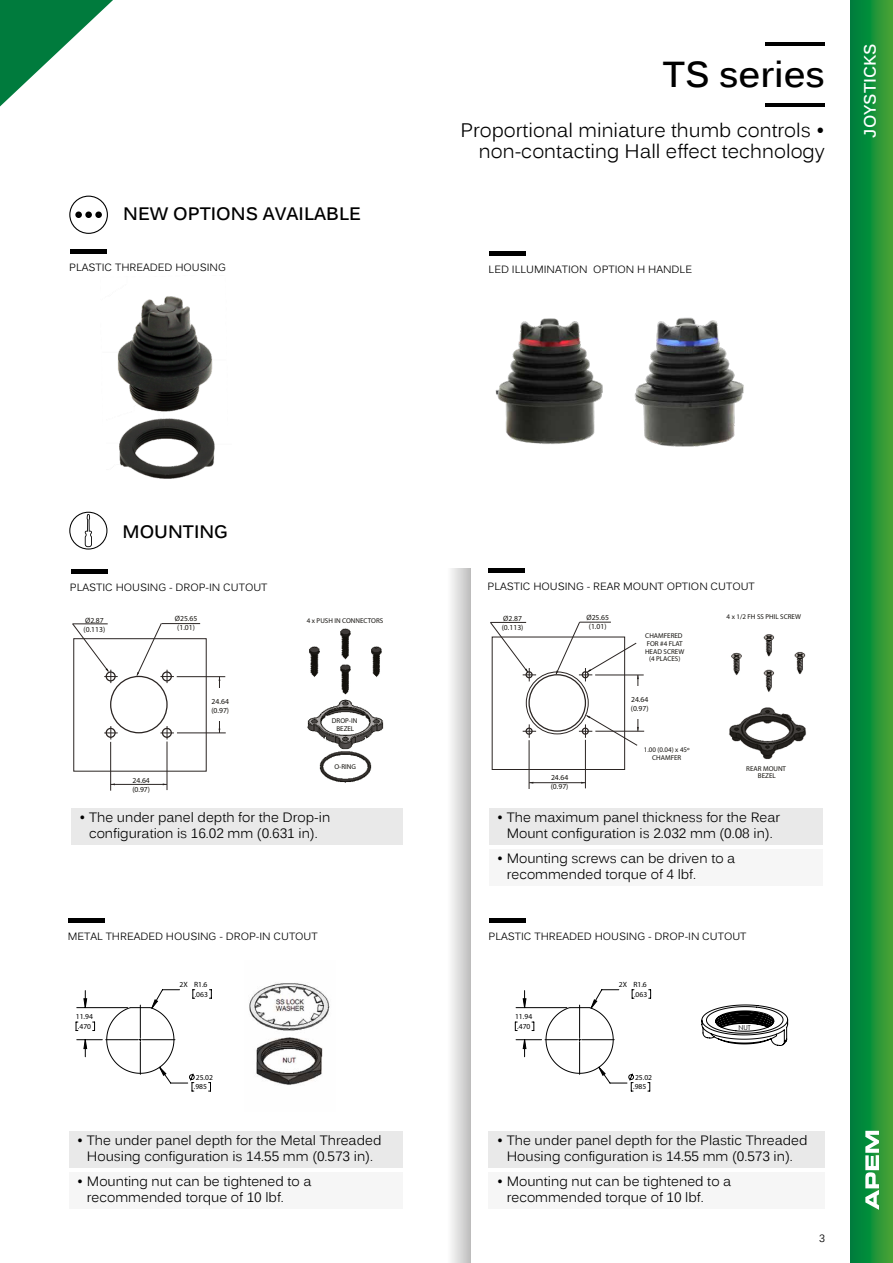
<style>
.page{position:relative;width:893px;height:1263px;background:#fff}
.page>*{position:absolute;margin:0;border:0;box-sizing:border-box;transform-origin:0 0}
.t1{font:700 36px "Kalinga";color:#000}
.t2{font:19.5px/21px "Kalinga";color:#000;text-align:right}
.t3{font:700 18px "Kalinga";color:#000}
.t4{font:700 16.5px "Kalinga";color:#fff}
.t5{font:13.5px/16.2px "Kalinga";color:#000;text-align:center}
.t6{font:10.5px "Kalinga";color:#000}
.t7{font:500 7.65px/9px "Futura BT";color:#14120e}
.t8{font:7.65px/9.8px "Arial";color:#000}
.t9{font:500 7.65px "Futura BT";color:#13110c}
.t10{font:500 7.05px/7.6px "Futura BT";color:#14120e;text-align:center}
.t11{font:500 7.05px/7.6px "Futura BT";color:#13110c;text-align:center}
.t12{font:6.75px "Century Gothic";color:#000}
</style>
<div class="page">
<hr style="left:71px;top:569px;width:36px;height:4px;background:#000">
<img style="left:249px;top:982px;width:81px;height:103px">
<hr style="left:69px;top:918px;width:36px;height:4px;background:#000">
<svg style="left:470px;top:594px;width:175px;height:199px"></svg>
<div style="left:492px;top:637px;width:133px;height:133px;border:1px solid #2b2523"></div>
<div style="left:528px;top:674px;width:58px;height:58px;border:1px solid #2b2523;border-radius:50%"></div>
<svg style="left:523px;top:724px;width:13px;height:14px"></svg>
<hr style="left:529px;top:740px;width:1px;height:49px;background:#2b2523">
<hr style="left:585px;top:740px;width:1px;height:48px;background:#2b2523">
<hr style="left:529px;top:782px;width:56px;height:1px;background:#2b2523">
<hr style="left:595px;top:731px;width:49px;height:1px;background:#2b2523">
<hr style="left:595px;top:675px;width:49px;height:1px;background:#2b2523">
<hr style="left:638px;top:675px;width:1px;height:56px;background:#2b2523">
<hr style="left:636px;top:686px;width:4px;height:33px;background:#fff">
<svg style="left:490px;top:622px;width:46px;height:59px"></svg>
<img style="left:729px;top:634px;width:77px;height:126px">
<svg style="left:556px;top:622px;width:83px;height:59px"></svg>
<div style="left:526px;top:672px;width:63px;height:62px;border:1px solid #2b2523;border-radius:50%"></div>
<svg style="left:579px;top:715px;width:60px;height:31px"></svg>
<hr style="left:489px;top:569px;width:36px;height:4px;background:#000">
<svg style="left:73px;top:623px;width:153px;height:168px"></svg>
<div style="left:73px;top:638px;width:134px;height:133px;border:1px solid #2b2523"></div>
<div style="left:110px;top:676px;width:58px;height:57px;border:1px solid #2b2523;border-radius:50%"></div>
<svg style="left:160px;top:726px;width:14px;height:13px"></svg>
<svg style="left:104px;top:726px;width:14px;height:13px"></svg>
<hr style="left:162px;top:623px;width:38px;height:1px;background:#2b2523">
<hr style="left:110px;top:742px;width:1px;height:49px;background:#2b2523">
<hr style="left:167px;top:741px;width:1px;height:49px;background:#2b2523">
<hr style="left:111px;top:784px;width:56px;height:1px;background:#2b2523">
<hr style="left:177px;top:733px;width:49px;height:1px;background:#2b2523">
<hr style="left:177px;top:676px;width:48px;height:1px;background:#2b2523">
<hr style="left:219px;top:677px;width:1px;height:56px;background:#2b2523">
<hr style="left:217px;top:688px;width:4px;height:33px;background:#fff">
<svg style="left:137px;top:623px;width:37px;height:60px"></svg>
<svg style="left:72px;top:623px;width:46px;height:60px"></svg>
<img style="left:307px;top:628px;width:77px;height:155px">
<div style="left:489px;top:1131px;width:336px;height:36px;background:#e9e9e9"></div>
<div style="left:489px;top:1172px;width:336px;height:36px;background:#f6f6f6"></div>
<div style="left:71px;top:809px;width:332px;height:36px;background:#e9e9e9"></div>
<div style="left:489px;top:809px;width:334px;height:36px;background:#e9e9e9"></div>
<div style="left:489px;top:849px;width:334px;height:37px;background:#f6f6f6"></div>
<div style="left:69px;top:1131px;width:334px;height:36px;background:#e9e9e9"></div>
<div style="left:69px;top:1172px;width:334px;height:36px;background:#f6f6f6"></div>
<hr style="left:490px;top:918px;width:36px;height:4px;background:#000">
<svg style="left:69px;top:512px;width:38px;height:37px"></svg>
<svg style="left:451px;top:569px;width:19px;height:694px"></svg>
<hr style="left:766px;top:103px;width:59px;height:3px;background:#000">
<hr style="left:766px;top:43px;width:59px;height:3px;background:#000">
<svg style="left:701px;top:1004px;width:87px;height:42px"></svg>
<img style="left:119px;top:425px;width:96px;height:54px">
<img style="left:117px;top:296px;width:96px;height:129px">
<hr style="left:70px;top:249px;width:36px;height:4px;background:#000">
<svg style="left:69px;top:196px;width:39px;height:38px"></svg>
<hr style="left:68px;top:1106px;width:147px;height:1px;background:#000">
<hr style="left:68px;top:977px;width:1px;height:119px;background:#000">
<hr style="left:68px;top:977px;width:147px;height:1px;background:#000">
<hr style="left:217px;top:977px;width:1px;height:119px;background:#000">
<svg style="left:76px;top:989px;width:136px;height:102px"></svg>
<hr style="left:508px;top:1106px;width:146px;height:1px;background:#000">
<hr style="left:508px;top:977px;width:1px;height:119px;background:#000">
<hr style="left:508px;top:977px;width:146px;height:1px;background:#000">
<hr style="left:656px;top:977px;width:1px;height:119px;background:#000">
<svg style="left:515px;top:989px;width:136px;height:102px"></svg>
<hr style="left:490px;top:251px;width:36px;height:4px;background:#000">
<img style="left:495px;top:318px;width:108px;height:126px">
<img style="left:634px;top:317px;width:110px;height:130px">
<svg style="left:850px;top:0;width:43px;height:1263px"></svg>
<svg style="left:0;top:0;width:113px;height:106px"></svg>
<svg style="left:865px;top:1131px;width:14px;height:79px"></svg>
<h3 class="t3" style="left:123px;top:202px;width:239px">NEW OPTIONS AVAILABLE</h3>
<p class="t6" style="left:69px;top:260px;width:158px">PLASTIC THREADED HOUSING</p>
<h1 class="t1" style="left:663px;top:51px;width:164px">TS series</h1>
<h2 class="t2" style="left:460px;top:122px;width:366px">Proportional miniature thumb controls • non-contacting Hall effect technology</h2>
<p class="t4" style="left:859px;top:138px;width:96px;rotate:-90deg">JOYSTICKS</p>
<p class="t6" style="left:489px;top:262px;width:205px">LED ILLUMINATION OPTION H HANDLE</p>
<h3 class="t3" style="left:122px;top:519px;width:107px">MOUNTING</h3>
<p class="t6" style="left:70px;top:580px;width:199px">PLASTIC HOUSING - DROP-IN CUTOUT</p>
<p class="t7" style="left:84px;top:615px;width:23px">Ø2.87 (0.113)</p>
<p class="t7" style="left:175px;top:614px;width:24px;text-align:center">Ø25.65 (1.01)</p>
<p class="t10" style="left:307px;top:617px;width:78px">4 x PUSH IN CONNECTORS</p>
<p class="t6" style="left:488px;top:579px;width:269px">PLASTIC HOUSING - REAR MOUNT OPTION CUTOUT</p>
<p class="t7" style="left:502px;top:613px;width:23px">Ø2.87 (0.113)</p>
<p class="t7" style="left:586px;top:613px;width:24px;text-align:center">Ø25.65 (1.01)</p>
<p class="t10" style="left:645px;top:632px;width:41px">CHAMFERED<br>FOR #4 FLAT<br>HEAD SCREW (4 PLACES)</p>
<p class="t10" style="left:727px;top:612px;width:76px">4 x 1/2 FH SS PHIL SCREW</p>
<p class="t7" style="left:211px;top:697px;width:19px">24.64 (0.97)</p>
<p class="t7" style="left:631px;top:695px;width:19px">24.64 (0.97)</p>
<p class="t7" style="left:132px;top:776px;width:19px">24.64 (0.97)</p>
<p class="t11" style="left:332px;top:717px;width:27px">DROP-IN<br>BEZEL</p>
<p class="t11" style="left:334px;top:763px;width:23px">O-RING</p>
<p class="t7" style="left:551px;top:773px;width:19px">24.64 (0.97)</p>
<p class="t10" style="left:644px;top:746px;width:47px">1.00 (0.04) x 45º<br>CHAMFER</p>
<p class="t11" style="left:746px;top:764px;width:41px">REAR MOUNT<br>BEZEL</p>
<p class="t5" style="left:79px;top:810px;width:252px">• The under panel depth for the Drop-in configuration is 16.02 mm (0.631 in).</p>
<p class="t5" style="left:497px;top:810px;width:285px">• The maximum panel thickness for the Rear<br>Mount configuration is 2.032 mm (0.08 in).</p>
<p class="t5" style="left:507px;top:851px;width:230px;text-align:left;text-indent:-10px">• Mounting screws can be driven to a recommended torque of 4 lbf.</p>
<p class="t6" style="left:68px;top:929px;width:251px">METAL THREADED HOUSING - DROP-IN CUTOUT</p>
<p class="t6" style="left:489px;top:929px;width:259px">PLASTIC THREADED HOUSING - DROP-IN CUTOUT</p>
<p class="t8" style="left:180px;top:979px;width:30px;text-align:right">2X R1.6 .063</p>
<p class="t8" style="left:619px;top:979px;width:30px;text-align:right">2X R1.6 .063</p>
<p class="t8" style="left:76px;top:1011px;width:19px">11.94 .470</p>
<p class="t8" style="left:515px;top:1011px;width:19px">11.94 .470</p>
<p class="t12" style="left:738px;top:1022px;width:14px">NUT</p>
<p class="t8" style="left:194px;top:1072px;width:21px">25.02 .985</p>
<p class="t9" style="left:184px;top:1086px;width:24px">Ø25.02</p>
<p class="t8" style="left:633px;top:1072px;width:21px">25.02 .985</p>
<p class="t5" style="left:77px;top:1133px;width:306px">• The under panel depth for the Metal Threaded<br>Housing configuration is 14.55 mm (0.573 in).</p>
<p class="t5" style="left:87px;top:1174px;width:226px;text-align:left;text-indent:-10px">• Mounting nut can be tightened to a recommended torque of 10 lbf.</p>
<p class="t5" style="left:497px;top:1133px;width:312px">• The under panel depth for the Plastic Threaded<br>Housing configuration is 14.55 mm (0.573 in).</p>
<p class="t5" style="left:507px;top:1174px;width:226px;text-align:left;text-indent:-10px">• Mounting nut can be tightened to a recommended torque of 10 lbf.</p>
<p class="t6" style="left:819px;top:1231px;width:7px">3</p>
</div>
